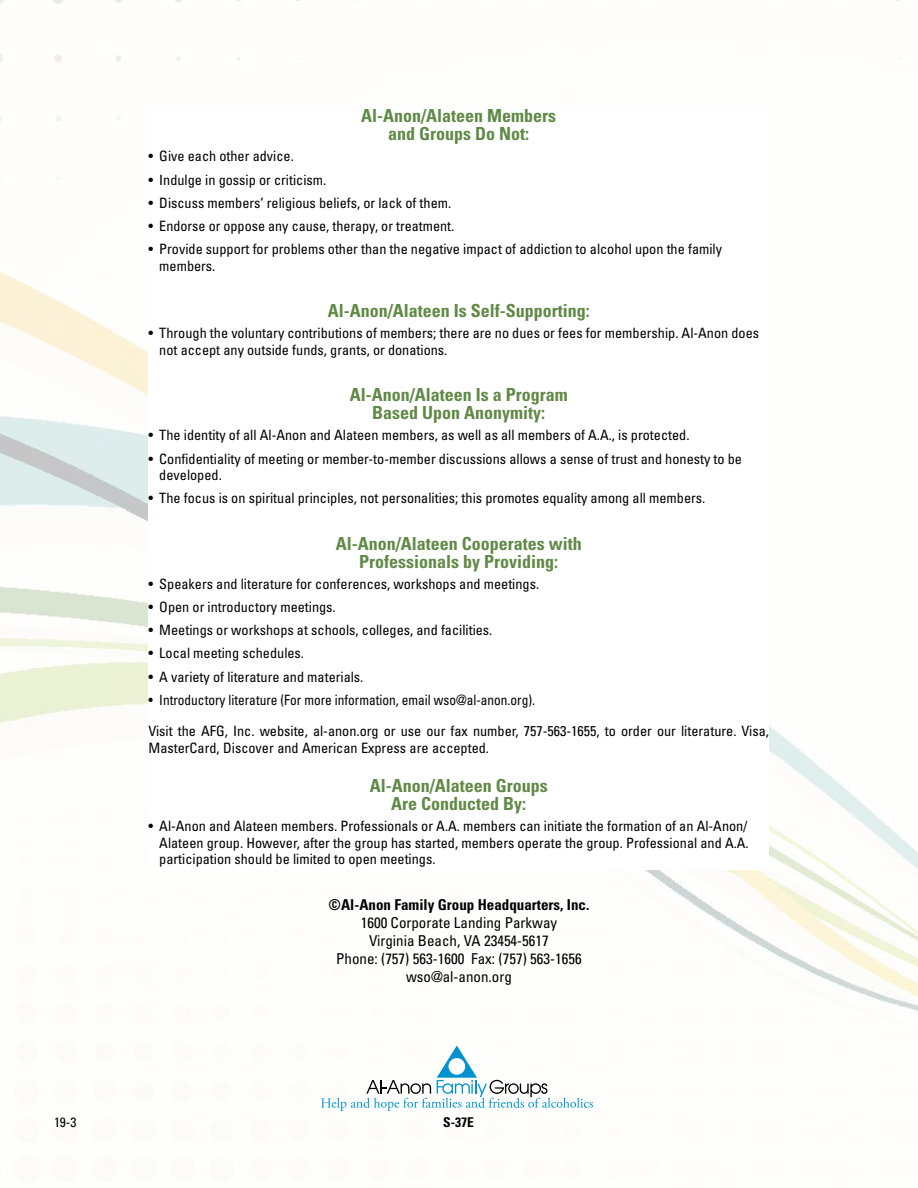
<style>
.page{position:relative;width:918px;height:1188px;background:#fff}
.page>*{position:absolute;margin:0;border:0;box-sizing:border-box;transform-origin:0 0}
.t1{font:700 condensed 18px/18px "Univers";color:#608946;text-align:center}
.t2{font:condensed 15px/18px "Univers";color:#000;text-align:center}
.t3{font:700 condensed 15px "Univers";color:#000}
.t4{font:condensed 14.25px/16.5px "Univers";color:#000}
.t5{font:condensed 14.25px/30.6px "Univers";color:#000;scale:.94 1}
.t6{font:700 condensed 13.5px "Univers";color:#000}
.t7{font:condensed 13.5px "Univers";color:#000}
</style>
<div class="page">
<img style="left:0;top:0;width:918px;height:1011px">
<div style="left:148px;top:108px;width:621px;height:762px;background:#fff"></div>
<svg style="left:321px;top:1045px;width:272px;height:66px"></svg>
<p class="t1" style="left:361px;top:107px;width:196px">Al‑Anon/Alateen Members and Groups Do Not:</p>
<p class="t4" style="left:148px;top:148px;width:147px">• Give each other advice.</p>
<p class="t4" style="left:148px;top:171px;width:179px">• Indulge in gossip or criticism.</p>
<p class="t4" style="left:148px;top:194px;width:304px">• Discuss members’ religious beliefs, or lack of them.</p>
<p class="t4" style="left:148px;top:218px;width:307px">• Endorse or oppose any cause, therapy, or treatment.</p>
<p class="t4" style="left:159px;top:241px;width:564px;text-indent:-11px">• Provide support for problems other than the negative impact of addiction to alcohol upon the family members.</p>
<p class="t1" style="left:328px;top:302px;width:264px">Al‑Anon/Alateen Is Self-Supporting:</p>
<p class="t4" style="left:159px;top:325px;width:601px;text-indent:-11px">• Through the voluntary contributions of members; there are no dues or fees for membership. Al‑Anon does not accept any outside funds, grants, or donations.</p>
<p class="t1" style="left:350px;top:386px;width:219px">Al‑Anon/Alateen Is a Program<br>Based Upon Anonymity:</p>
<p class="t4" style="left:148px;top:427px;width:543px">• The identity of all Al‑Anon and Alateen members, as well as all members of A.A., is protected.</p>
<p class="t4" style="left:159px;top:450px;width:584px;text-indent:-11px">• Confidentiality of meeting or member-to-member discussions allows a sense of trust and honesty to be developed.</p>
<p class="t4" style="left:148px;top:490px;width:558px">• The focus is on spiritual principles, not personalities; this promotes equality among all members.</p>
<p class="t1" style="left:336px;top:534px;width:248px">Al‑Anon/Alateen Cooperates with<br>Professionals by Providing:</p>
<p class="t4" style="left:148px;top:575px;width:392px">• Speakers and literature for conferences, workshops and meetings.</p>
<p class="t4" style="left:148px;top:598px;width:189px">• Open or introductory meetings.</p>
<p class="t4" style="left:148px;top:622px;width:345px">• Meetings or workshops at schools, colleges, and facilities.</p>
<p class="t4" style="left:148px;top:645px;width:157px">• Local meeting schedules.</p>
<p class="t4" style="left:148px;top:668px;width:216px">• A variety of literature and materials.</p>
<p class="t5" style="left:148px;top:684px;width:662px">• Introductory literature (For more information, email wso@al-anon.org).<br>Visit the AFG, Inc. website, al-anon.org or use our fax number, 757-563-1655, to order our literature. Visa,</p>
<p class="t4" style="left:148px;top:739px;width:342px">MasterCard, Discover and American Express are accepted.</p>
<p class="t1" style="left:370px;top:777px;width:179px">Al‑Anon/Alateen Groups<br>Are Conducted By:</p>
<p class="t4" style="left:159px;top:818px;width:591px;text-align:justify;text-indent:-11px">• Al‑Anon and Alateen members. Professionals or A.A. members can initiate the formation of an Al‑Anon/ Alateen group. However, after the group has started, members operate the group. Professional and A.A. participation should be limited to open meetings.</p>
<p class="t3" style="left:329px;top:896px;width:262px">©Al‑Anon Family Group Headquarters, Inc.</p>
<p class="t2" style="left:336px;top:914px;width:247px">1600 Corporate Landing Parkway<br>Virginia Beach, VA 23454‑5617<br>Phone: (757) 563‑1600 Fax: (757) 563‑1656 wso@al‑anon.org</p>
<p class="t7" style="left:54px;top:1113px;width:24px">19-3</p>
<p class="t6" style="left:443px;top:1114px;width:32px">S‑37E</p>
</div>
